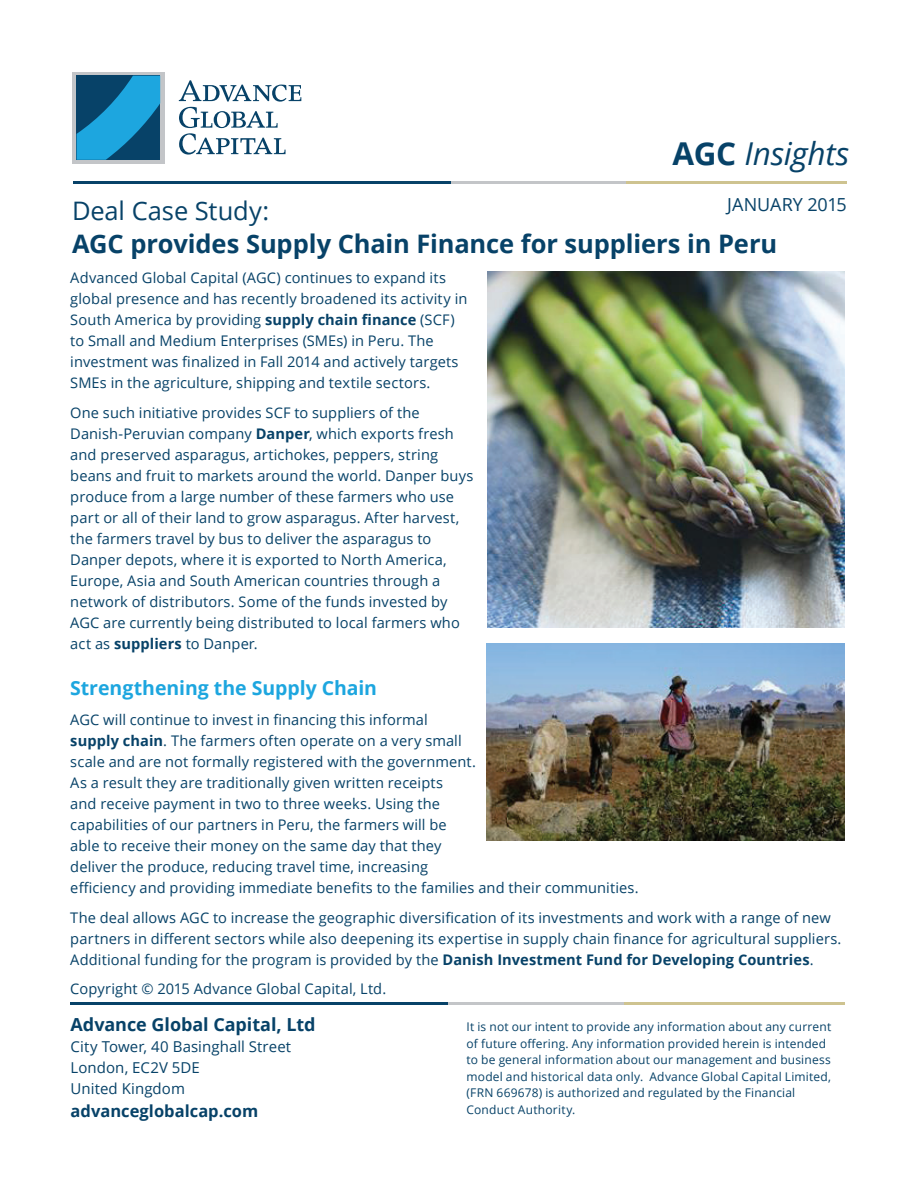
<style>
.page{position:relative;width:918px;height:1188px;background:#fff}
.page>*{position:absolute;margin:0;border:0;box-sizing:border-box;transform-origin:0 0}
.t1{font:italic 31.5px "Open Sans";letter-spacing:-.005em;color:#074268}
.t2{font:700 25.5px "Open Sans";letter-spacing:-.005em;color:#074268}
.t3{font:25.5px "Open Sans";letter-spacing:-.005em;color:#074268}
.t4{font:700 19.5px "Open Sans";letter-spacing:-.005em;color:#1da6df}
.t5{font:700 18px "Open Sans";letter-spacing:-.005em;color:#074268}
.t6{font:18px "Open Sans";letter-spacing:-.005em;color:#074268}
.t7{font:700 16.5px "Open Sans";color:#074268}
.t8{font:15px/21px "Open Sans";letter-spacing:.005em;color:#074268}
.t9{font:14.7px/21px "Open Sans";letter-spacing:.005em;color:#074268}
.t10{font:12px/16.5px "Open Sans";letter-spacing:.015em;color:#074268}
.s1{font-weight:700;font-style:normal}
.s2{font-weight:700}
</style>
<div class="page">
<img style="left:487px;top:272px;width:357px;height:355px">
<img style="left:486px;top:644px;width:359px;height:197px">
<svg style="left:72px;top:72px;width:93px;height:91px"></svg>
<svg style="left:77px;top:76px;width:83px;height:84px;background:#1278a8"></svg>
<svg style="left:179px;top:80px;width:122px;height:75px"></svg>
<hr style="left:345px;top:181px;width:281px;height:3px;background:#c3c5c8">
<hr style="left:73px;top:181px;width:378px;height:3px;background:#074268">
<hr style="left:626px;top:181px;width:221px;height:3px;background:#cec390">
<hr style="left:343px;top:1002px;width:281px;height:3px;background:#c3c5c8">
<hr style="left:70px;top:1002px;width:378px;height:3px;background:#074268">
<hr style="left:624px;top:1002px;width:220px;height:3px;background:#cec390">
<h1 class="t1" style="left:672px;top:132px;width:178px"><span class="s1">AGC</span> Insights</h1>
<p class="t6" style="left:727px;top:192px;width:121px">JANUARY 2015</p>
<h2 class="t3" style="left:72px;top:193px;width:199px">Deal Case Study:</h2>
<h2 class="t2" style="left:72px;top:225px;width:707px">AGC provides Supply Chain Finance for suppliers in Peru</h2>
<p class="t9" style="left:70px;top:267px;width:399px">Advanced Global Capital (AGC) continues to expand its global presence and has recently broadened its activity in South America by providing <span class="s2">supply chain finance</span> (SCF) to Small and Medium Enterprises (SMEs) in Peru. The investment was finalized in Fall 2014 and actively targets SMEs in the agriculture, shipping and textile sectors.</p>
<p class="t9" style="left:70px;top:402px;width:405px">One such initiative provides SCF to suppliers of the Danish-Peruvian company <span class="s2">Danper</span>, which exports fresh and preserved asparagus, artichokes, peppers, string beans and fruit to markets around the world. Danper buys produce from a large number of these farmers who use part or all of their land to grow asparagus. After harvest, the farmers travel by bus to deliver the asparagus to Danper depots, where it is exported to North America, Europe, Asia and South American countries through a network of distributors. Some of the funds invested by AGC are currently being distributed to local farmers who act as <span class="s2">suppliers</span> to Danper.</p>
<h3 class="t4" style="left:70px;top:674px;width:308px">Strengthening the Supply Chain</h3>
<p class="t9" style="left:70px;top:709px;width:570px">AGC will continue to invest in financing this informal<br><span class="s2">supply chain</span>. The farmers often operate on a very small<br>scale and are not formally registered with the government.<br>As a result they are traditionally given written receipts<br>and receive payment in two to three weeks. Using the<br>capabilities of our partners in Peru, the farmers will be<br>able to receive their money on the same day that they<br>deliver the produce, reducing travel time, increasing<br>efficiency and providing immediate benefits to the families and their communities.</p>
<p class="t9" style="left:70px;top:907px;width:773px">The deal allows AGC to increase the geographic diversification of its investments and work with a range of new partners in different sectors while also deepening its expertise in supply chain finance for agricultural suppliers.<br>Additional funding for the program is provided by the <span class="s2">Danish Investment Fund for Developing Countries</span>.</p>
<p class="t9" style="left:70px;top:978px;width:317px">Copyright © 2015 Advance Global Capital, Ltd.</p>
<p class="t10" style="left:466px;top:1018px;width:366px">It is not our intent to provide any information about any current of future offering. Any information provided herein is intended to be general information about our management and business model and historical data only. Advance Global Capital Limited, (FRN 669678) is authorized and regulated by the Financial Conduct Authority.</p>
<p class="t5" style="left:70px;top:1012px;width:247px">Advance Global Capital, Ltd</p>
<p class="t8" style="left:70px;top:1036px;width:222px">City Tower, 40 Basinghall Street<br>London, EC2V 5DE<br>United Kingdom</p>
<p class="t7" style="left:70px;top:1099px;width:189px">advanceglobalcap.com</p>
</div>
